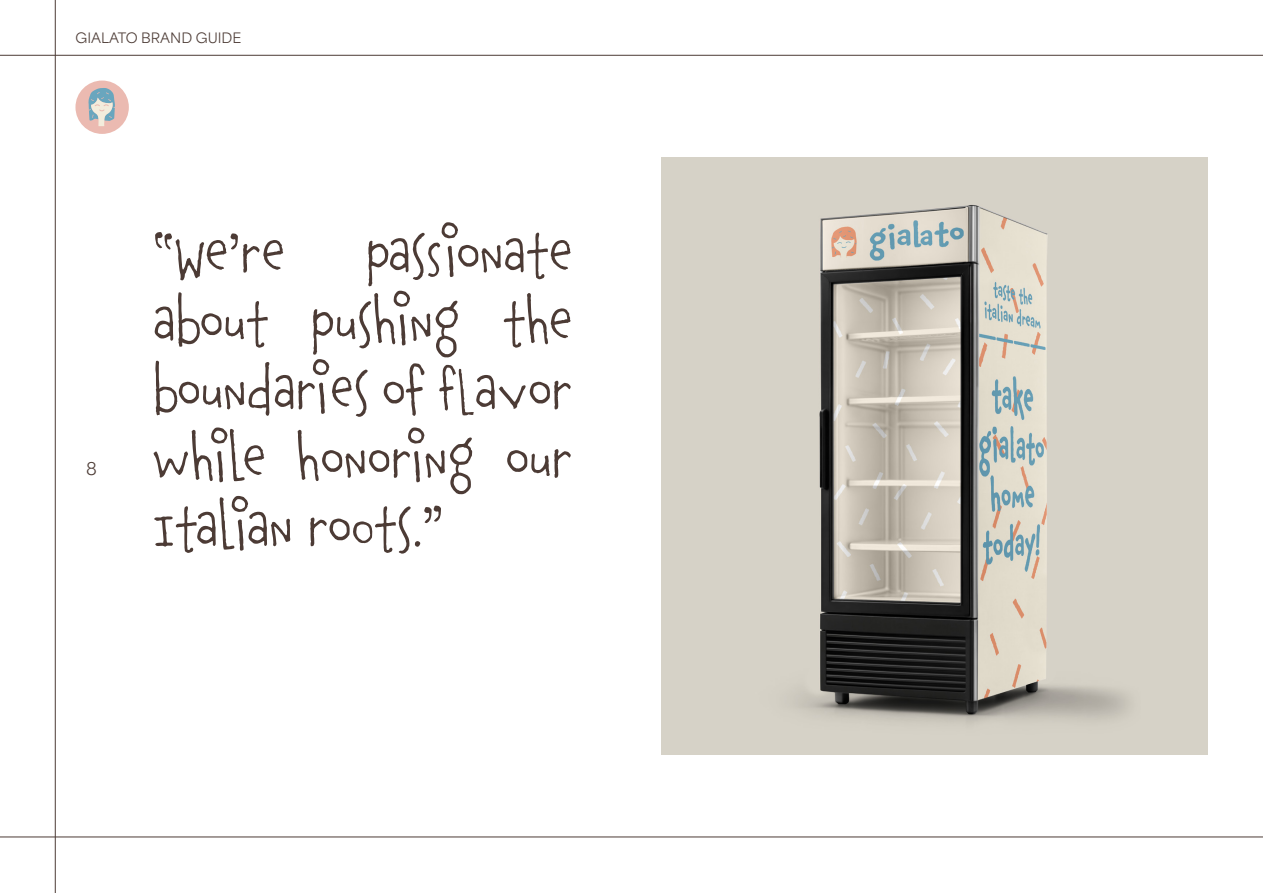
<style>
.page{position:relative;width:1263px;height:893px;background:#fff}
.page>*{position:absolute;margin:0;border:0;box-sizing:border-box;transform-origin:0 0}
.Phrase{font:57px/68.4px "Chauncy Pro";color:#4c3b35;text-align:justify}
.t1{font:16.5px "Area Normal";color:#4c3b35}
.t2{font:13.5px "Area Normal";color:#4c3b35}
</style>
<div class="page">
<hr style="left:0;top:55px;width:1263px;height:1px;background:#4c3b35">
<hr style="left:0;top:837px;width:1263px;height:1px;background:#4c3b35">
<hr style="left:55px;top:0;width:1px;height:893px;background:#4c3b35">
<div style="left:75px;top:81px;width:54px;height:53px;background:#ebbab1;border-radius:50%"></div>
<svg style="left:88px;top:88px;width:27px;height:38px"></svg>
<img style="left:661px;top:157px;width:547px;height:598px">
<p class="t2" style="left:75px;top:26px;width:167px">GIALATO BRAND GUIDE</p>
<p class="t1" style="left:86px;top:454px;width:12px">8</p>
<p class="Phrase" style="left:153px;top:221px;width:421px;text-indent:213px">passionate about pushing the boundaries of flavor while honoring our Italian roots.”</p>
<p class="Phrase" style="left:153px;top:221px;width:134px">“We’re</p>
</div>
